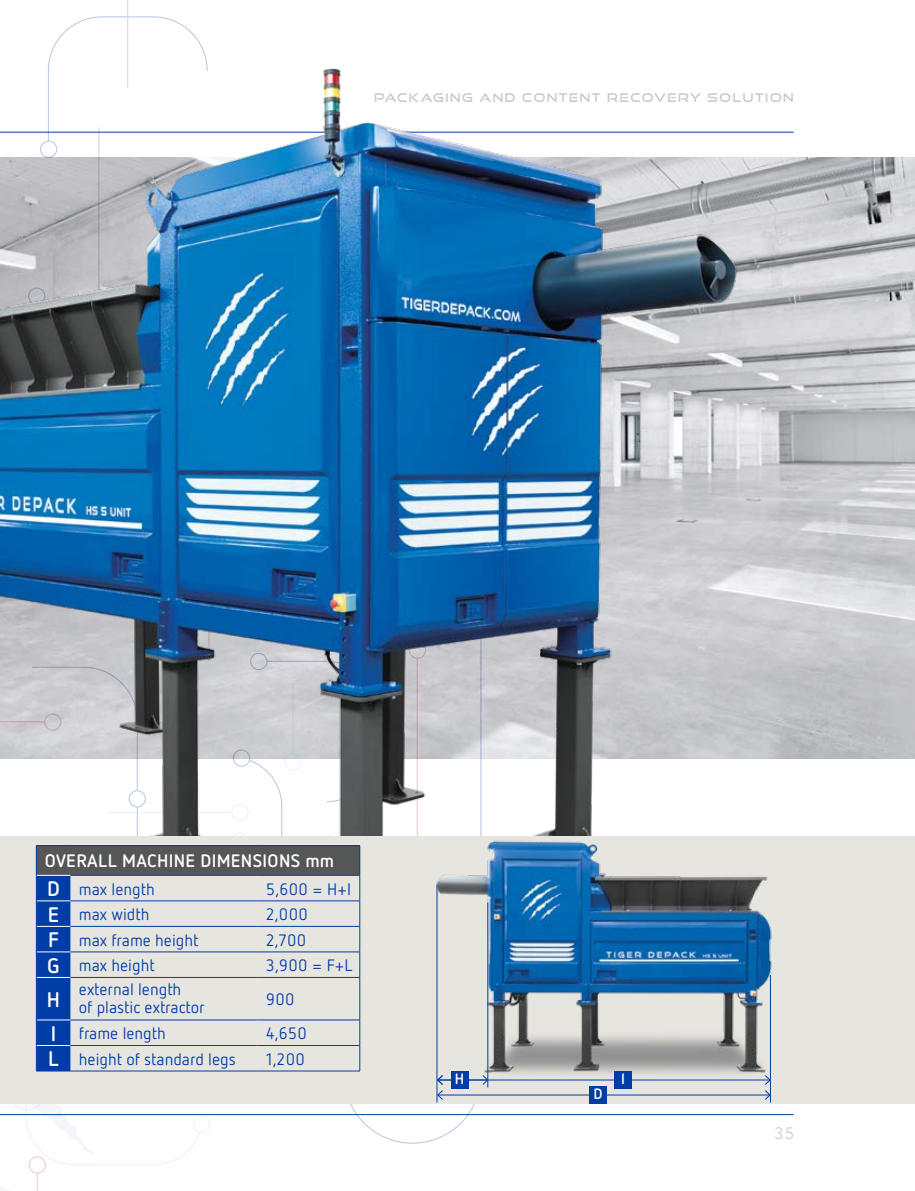
<style>
.page{position:relative;width:915px;height:1191px;background:#fff}
.page>*{position:absolute;margin:0;border:0;box-sizing:border-box;transform-origin:0 0}
.t1{font:700 21px "FF Netto Pro";color:#fff}
.t2{font:700 18px "FF Netto Pro";letter-spacing:.02em;color:#fff}
.t3{font:16.5px/18px "FF Netto Pro";color:#003da6}
.t4{font:300 16.5px "Avenir";color:#cbc9c5}
.t5{font:700 15px "FF Netto Pro";color:#fff}
.t6{font:12px "Good Times Rg";letter-spacing:.13em;color:#cbc9c5}
.s1{font-weight:700;font-size:21px;color:#fff}
</style>
<div class="page">
<hr style="left:127px;top:0;width:1px;height:87px;background:#bb4a3e">
<svg style="left:64px;top:16px;width:127px;height:16px"></svg>
<hr style="left:0;top:1114px;width:793px;height:1px;background:#003da6">
<img style="left:870px;top:157px;width:44px;height:601px">
<img style="left:0;top:32px;width:870px;height:804px">
<div style="left:0;top:836px;width:914px;height:267px;background:#e7e5df"></div>
<svg style="left:0;top:653px;width:375px;height:538px"></svg>
<hr style="left:257px;top:1070px;width:103px;height:1px;background:#003da6">
<img style="left:404px;top:804px;width:424px;height:288px">
<hr style="left:437px;top:1094px;width:332px;height:1px;background:#003da6">
<hr style="left:437px;top:1079px;width:332px;height:1px;background:#003da6">
<svg style="left:764px;top:1075px;width:6px;height:25px"></svg>
<hr style="left:770px;top:975px;width:1px;height:127px;background:#003da6">
<hr style="left:487px;top:902px;width:1px;height:185px;background:#003da6">
<hr style="left:436px;top:884px;width:1px;height:218px;background:#003da6">
<div style="left:589px;top:1086px;width:17px;height:17px;background:#003da6"></div>
<div style="left:614px;top:1071px;width:17px;height:17px;background:#003da6"></div>
<svg style="left:437px;top:1075px;width:6px;height:25px"></svg>
<svg style="left:482px;top:1075px;width:6px;height:10px"></svg>
<div style="left:451px;top:1071px;width:17px;height:17px;background:#003da6"></div>
<p class="t6" style="left:374px;top:90px;width:421px">PACKAGING AND CONTENT RECOVERY SOLUTION</p>
<p class="t2" style="left:45px;top:849px;width:290px">OVERALL MACHINE DIMENSIONS mm</p>
<p class="t3" style="left:47px;top:879px;width:109px"><span class="s1">D</span> max length</p>
<p class="t3" style="left:266px;top:879px;width:86px">5,600 = H+I</p>
<p class="t3" style="left:48px;top:904px;width:103px"><span class="s1">E</span> max width</p>
<p class="t3" style="left:266px;top:904px;width:43px">2,000</p>
<p class="t3" style="left:48px;top:930px;width:152px"><span class="s1">F</span> max frame height</p>
<p class="t3" style="left:266px;top:930px;width:42px">2,700</p>
<p class="t3" style="left:47px;top:955px;width:109px"><span class="s1">G</span> max height</p>
<p class="t3" style="left:266px;top:955px;width:88px">3,900 = F+L</p>
<p class="t1" style="left:47px;top:985px;width:15px">H</p>
<p class="t3" style="left:79px;top:979px;width:127px">external length<br>of plastic extractor</p>
<p class="t3" style="left:266px;top:989px;width:30px">900</p>
<p class="t3" style="left:51px;top:1023px;width:116px"><span class="s1">I</span> frame length</p>
<p class="t3" style="left:266px;top:1023px;width:42px">4,650</p>
<p class="t3" style="left:48px;top:1049px;width:189px"><span class="s1">L</span> height of standard legs</p>
<p class="t3" style="left:266px;top:1049px;width:40px">1,200</p>
<p class="t5" style="left:455px;top:1069px;width:11px">H</p>
<p class="t5" style="left:621px;top:1069px;width:5px">I</p>
<p class="t5" style="left:593px;top:1084px;width:11px">D</p>
<p class="t4" style="left:774px;top:1124px;width:21px">35</p>
</div>
